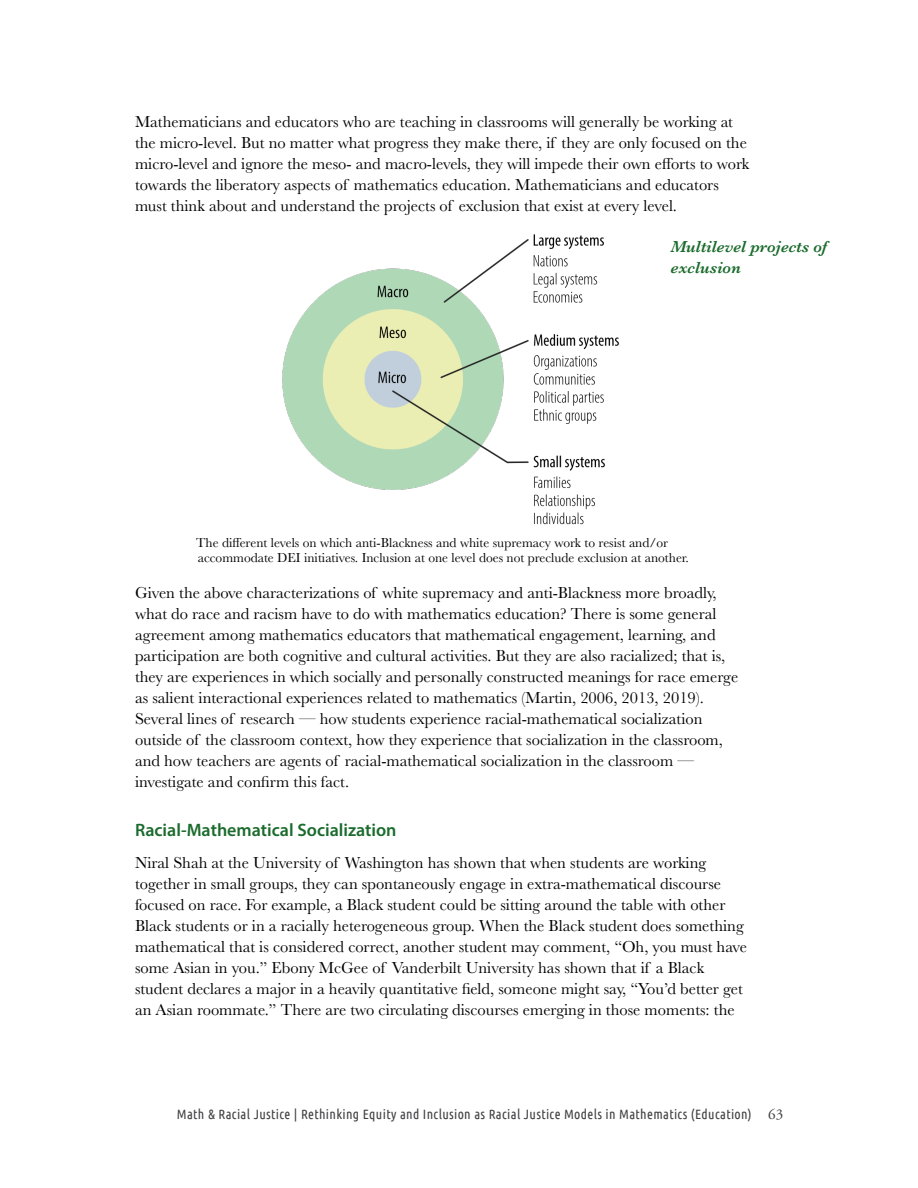
<style>
.page{position:relative;width:918px;height:1188px;background:#fff}
.page>*{position:absolute;margin:0;border:0;box-sizing:border-box;transform-origin:0 0}
.t1{font:600 18px "Myriad Pro";color:#1b6b2d}
.t2{font:16.5px/21px "Baskerville";color:#000}
.t3{font:italic 600 16.5px/21px "Baskerville";color:#1b6b2d}
.t4{font:15px "Adobe Garamond Pro";color:#414042}
.t5{font:13.5px/15px "Baskerville";color:#000}
.t6{font:13.5px "Ubuntu Condensed";letter-spacing:.025em;color:#414042}
</style>
<div class="page">
<img style="left:282px;top:234px;width:337px;height:291px">
<p class="t2" style="left:135px;top:111px;width:616px">Mathematicians and educators who are teaching in classrooms will generally be working at the micro-level. But no matter what progress they make there, if they are only focused on the micro-level and ignore the meso- and macro-levels, they will impede their own efforts to work towards the liberatory aspects of mathematics education. Mathematicians and educators must think about and understand the projects of exclusion that exist at every level.</p>
<p class="t3" style="left:671px;top:236px;width:158px">Multilevel projects of exclusion</p>
<p class="t5" style="left:196px;top:535px;width:494px">The different levels on which anti-Blackness and white supremacy work to resist and/or accommodate DEI initiatives. Inclusion at one level does not preclude exclusion at another.</p>
<p class="t2" style="left:135px;top:582px;width:605px">Given the above characterizations of white supremacy and anti-Blackness more broadly, what do race and racism have to do with mathematics education? There is some general agreement among mathematics educators that mathematical engagement, learning, and participation are both cognitive and cultural activities. But they are also racialized; that is, they are experiences in which socially and personally constructed meanings for race emerge as salient interactional experiences related to mathematics (Martin, 2006, 2013, 2019).<br>Several lines of research — how students experience racial-mathematical socialization outside of the classroom context, how they experience that socialization in the classroom, and how teachers are agents of racial-mathematical socialization in the classroom — investigate and confirm this fact.</p>
<p class="t1" style="left:135px;top:823px;width:263px">Racial-Mathematical Socialization</p>
<p class="t2" style="left:135px;top:852px;width:614px">Niral Shah at the University of Washington has shown that when students are working together in small groups, they can spontaneously engage in extra-mathematical discourse focused on race. For example, a Black student could be sitting around the table with other Black students or in a racially heterogeneous group. When the Black student does something mathematical that is considered correct, another student may comment, “Oh, you must have some Asian in you.” Ebony McGee of Vanderbilt University has shown that if a Black student declares a major in a heavily quantitative field, someone might say, “You’d better get an Asian roommate.” There are two circulating discourses emerging in those moments: the</p>
<p class="t6" style="left:177px;top:1109px;width:576px">Math &amp; Racial Justice | Rethinking Equity and Inclusion as Racial Justice Models in Mathematics (Education)</p>
<p class="t4" style="left:768px;top:1109px;width:17px">63</p>
</div>
